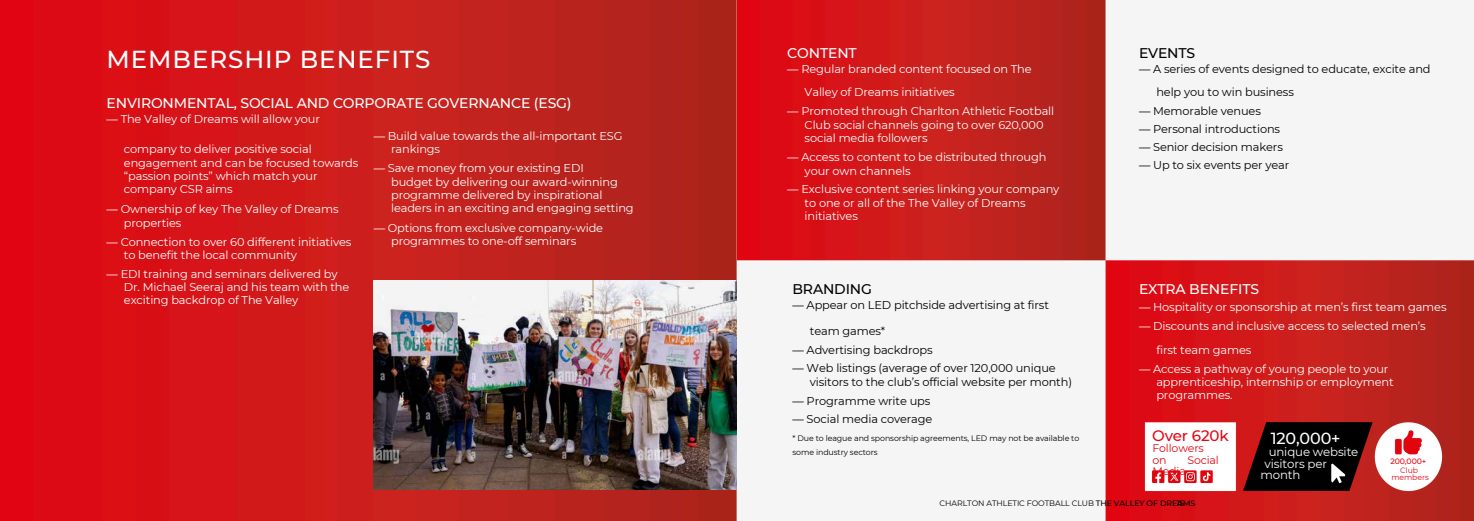
<style>
.page{position:relative;width:1474px;height:521px;background:#fff}
.page>*{position:absolute;margin:0;border:0;box-sizing:border-box;transform-origin:0 0}
.t1{font:500 24.5px "Montserrat";letter-spacing:.04em;color:#fff}
.t2{font:500 16.01px "Montserrat";letter-spacing:-.01em;color:#fff}
.t3{font:500 15.05px "Montserrat";letter-spacing:-.01em;color:#e30613}
.t4{font:500 14px "Montserrat";letter-spacing:-.01em;color:#fff}
.t5{font:500 14px "Montserrat";letter-spacing:-.01em;color:#000}
.t6{font:11.81px "Montserrat";letter-spacing:-.01em;color:#fff}
.t7{font:11.38px/13.1px "Montserrat";letter-spacing:-.01em;color:#fff}
.t8{font:11.38px/17.9px "Montserrat";letter-spacing:-.01em;color:#000}
.t9{font:10.94px/11.2px "Montserrat";letter-spacing:-.01em;color:#e30613}
.t10{font:7.88px/13.1px "Montserrat";letter-spacing:-.01em;color:#000}
.t11{font:500 7.88px "Montserrat";color:#000}
.t12{font:7.79px "Montserrat";letter-spacing:-.01em;color:#e30613}
.t13{font:500 7.79px "Montserrat";letter-spacing:-.01em;color:#e30613}
.s1{font-weight:500}
</style>
<div class="page">
<img style="left:0;top:0;width:1473px;height:520px">
<img style="left:374px;top:281px;width:362px;height:208px">
<p class="t1" style="left:107px;top:45px;width:325px">MEMBERSHIP BENEFITS</p>
<h4 class="t4" style="left:107px;top:94px;width:466px">ENVIRONMENTAL, SOCIAL AND CORPORATE GOVERNANCE (ESG)</h4>
<h4 class="t7" style="left:107px;top:112px;width:215px"><span class="s1">―</span> The Valley of Dreams will allow your</h4>
<h4 class="t7" style="left:124px;top:143px;width:236px">company to deliver positive social engagement and can be focused towards “passion points” which match your company CSR aims</h4>
<h4 class="t7" style="left:107px;top:202px;width:234px"><span class="s1">―</span> Ownership of key The Valley of Dreams</h4>
<h4 class="t7" style="left:124px;top:216px;width:59px">properties</h4>
<h4 class="t7" style="left:107px;top:235px;width:246px"><span class="s1">―</span> Connection to over 60 different initiatives</h4>
<h4 class="t7" style="left:124px;top:248px;width:175px">to benefit the local community</h4>
<h4 class="t7" style="left:107px;top:267px;width:232px"><span class="s1">―</span> EDI training and seminars delivered by</h4>
<p class="t7" style="left:124px;top:280px;width:227px">Dr. Michael Seeraj and his team with the exciting backdrop of The Valley</p>
<h4 class="t7" style="left:374px;top:129px;width:250px"><span class="s1">―</span> Build value towards the all-important ESG</h4>
<h4 class="t7" style="left:391px;top:143px;width:51px">rankings</h4>
<h4 class="t7" style="left:374px;top:162px;width:211px"><span class="s1">―</span> Save money from your existing EDI</h4>
<h4 class="t7" style="left:391px;top:175px;width:244px">budget by delivering our award-winning programme delivered by inspirational leaders in an exciting and engaging setting</h4>
<h4 class="t7" style="left:374px;top:221px;width:231px"><span class="s1">―</span> Options from exclusive company-wide</h4>
<h4 class="t7" style="left:391px;top:234px;width:187px">programmes to one-off seminars</h4>
<h4 class="t4" style="left:787px;top:44px;width:71px">CONTENT</h4>
<h4 class="t7" style="left:787px;top:62px;width:246px"><span class="s1">―</span> Regular branded content focused on The</h4>
<h4 class="t5" style="left:1138px;top:44px;width:58px">EVENTS</h4>
<h4 class="t8" style="left:1138px;top:60px;width:293px"><span class="s1">―</span> A series of events designed to educate, excite and</h4>
<h4 class="t7" style="left:804px;top:85px;width:151px">Valley of Dreams initiatives</h4>
<h4 class="t7" style="left:787px;top:104px;width:268px"><span class="s1">―</span> Promoted through Charlton Athletic Football</h4>
<h4 class="t7" style="left:804px;top:118px;width:240px">Club social channels going to over 620,000 social media followers</h4>
<h4 class="t7" style="left:787px;top:150px;width:261px"><span class="s1">―</span> Access to content to be distributed through</h4>
<h4 class="t7" style="left:804px;top:164px;width:107px">your own channels</h4>
<h4 class="t7" style="left:787px;top:182px;width:274px"><span class="s1">―</span> Exclusive content series linking your company</h4>
<h4 class="t7" style="left:804px;top:196px;width:222px">to one or all of the The Valley of Dreams initiatives</h4>
<h4 class="t8" style="left:1156px;top:83px;width:139px">help you to win business</h4>
<h4 class="t8" style="left:1138px;top:102px;width:152px"><span class="s1">―</span> Memorable venues<br><span class="s1">―</span> Personal introductions <span class="s1">―</span> Senior decision makers <span class="s1">―</span> Up to six events per year</h4>
<h4 class="t5" style="left:792px;top:280px;width:81px">BRANDING</h4>
<h4 class="t8" style="left:792px;top:295px;width:258px"><span class="s1">―</span> Appear on LED pitchside advertising at first</h4>
<h4 class="t8" style="left:810px;top:322px;width:77px">team games*</h4>
<h4 class="t8" style="left:792px;top:341px;width:265px;line-height:17.7px"><span class="s1">―</span> Advertising backdrops<br><span class="s1">―</span> Web listings (average of over 120,000 unique</h4>
<h4 class="t8" style="left:810px;top:373px;width:264px">visitors to the club’s official website per month)</h4>
<p class="t8" style="left:792px;top:392px;width:141px;line-height:17.7px"><span class="s1">―</span> Programme write ups <span class="s1">―</span> Social media coverage</p>
<h4 class="t4" style="left:1138px;top:280px;width:122px">EXTRA BENEFITS</h4>
<h4 class="t7" style="left:1138px;top:298px;width:309px;line-height:18.4px"><span class="s1">―</span> Hospitality or sponsorship at men’s first team games <span class="s1">―</span> Discounts and inclusive access to selected men’s</h4>
<h4 class="t7" style="left:1156px;top:343px;width:96px">first team games</h4>
<h4 class="t7" style="left:1138px;top:362px;width:251px"><span class="s1">―</span> Access a pathway of young people to your</h4>
<h2 class="t7" style="left:1156px;top:375px;width:239px">apprenticeship, internship or employment programmes.</h2>
<h3 class="t10" style="left:792px;top:432px;width:288px">* Due to league and sponsorship agreements, LED may not be available to some industry sectors</h3>
<h5 class="t3" style="left:1152px;top:426px;width:78px">Over 620k</h5>
<p class="t9" style="left:1152px;top:442px;width:53px">Followers on</p>
<p class="t9" style="left:1187px;top:453px;width:33px">Social</p>
<p class="t9" style="left:1152px;top:465px;width:35px">Media</p>
<h4 class="t2" style="left:1270px;top:428px;width:71px">120,000+</h4>
<h4 class="t6" style="left:1268px;top:444px;width:91px">unique website</h4>
<h6 class="t6" style="left:1264px;top:456px;width:64px">visitors per</h6>
<p class="t6" style="left:1260px;top:467px;width:42px">month</p>
<h4 class="t13" style="left:1390px;top:456px;width:38px">200,000+</h4>
<h2 class="t12" style="left:1400px;top:465px;width:19px">Club</h2>
<h4 class="t12" style="left:1391px;top:472px;width:39px">members</h4>
<h4 class="t10" style="left:939px;top:496px;width:246px">CHARLTON ATHLETIC FOOTBALL CLUB <span class="s1">THE VALLEY OF DRE15</span></h4>
<h4 class="t11" style="left:1177px;top:497px;width:20px">AMS</h4>
</div>
